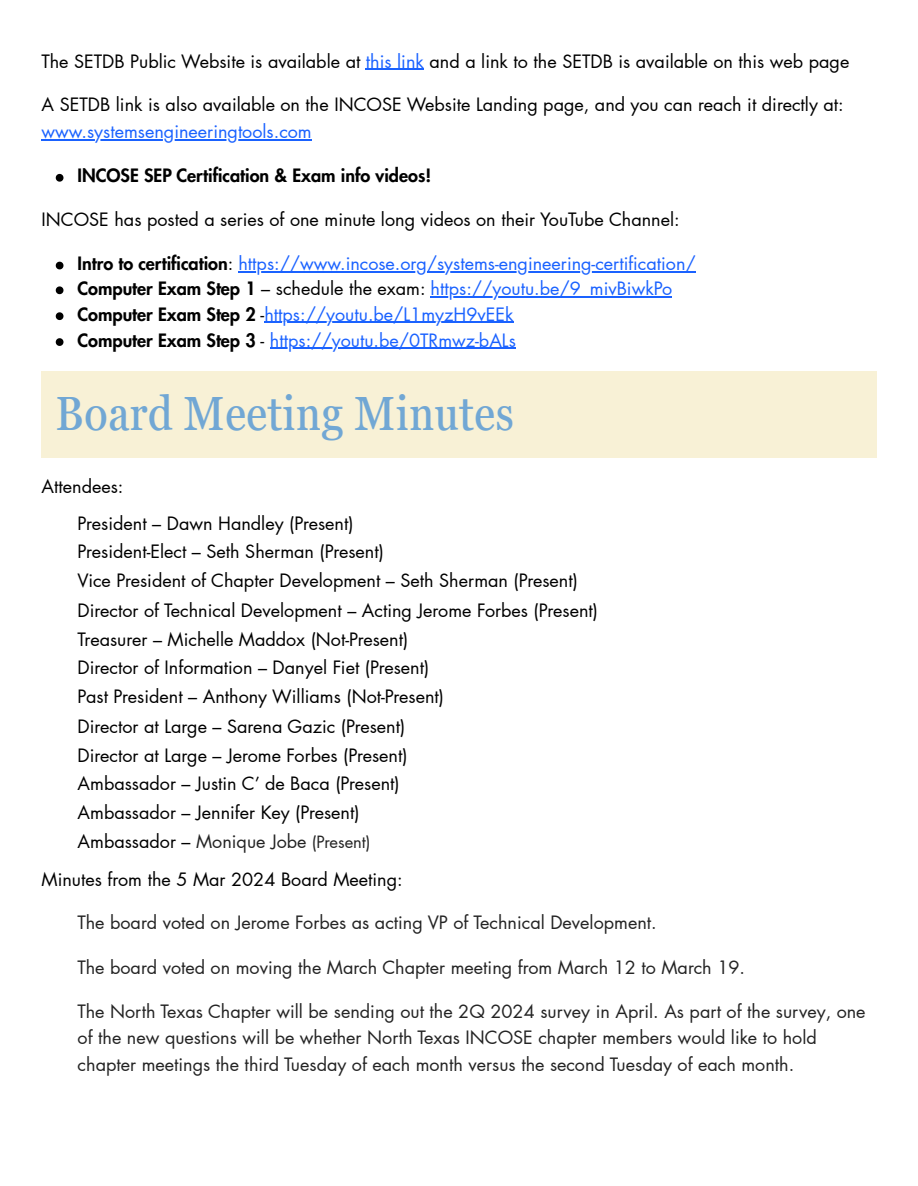
<style>
.page{position:relative;width:918px;height:1186px;background:#fff}
.page>*{position:absolute;margin:0;border:0;box-sizing:border-box;transform-origin:0 0}
.t1{font:condensed 48px "Georgia Pro";color:#71a7d4}
.t2{font:18px/27px "Futura LT Pro";color:#000}
.t3{font:18px/26.4px "Futura LT Pro";color:#242424}
.t4{font:18px "Futura LT Pro";color:#1a62ff}
.t5{font:800 18px "Futura LT Pro";color:#000}
.s1{color:#1a62ff}
.s2{font-weight:800;color:#000}
.s3{color:#000}
.s4{color:#242424}
.s5{font-size:16.5px;color:#242424}
</style>
<div class="page">
<hr style="left:366px;top:69px;width:58px;height:1px;background:#1a62ff">
<hr style="left:42px;top:139px;width:270px;height:2px;background:#1a62ff">
<svg style="left:56px;top:174px;width:7px;height:8px"></svg>
<svg style="left:56px;top:262px;width:7px;height:7px"></svg>
<hr style="left:238px;top:271px;width:458px;height:1px;background:#1a62ff">
<svg style="left:56px;top:286px;width:7px;height:8px"></svg>
<hr style="left:431px;top:296px;width:241px;height:1px;background:#1a62ff">
<svg style="left:56px;top:312px;width:7px;height:8px"></svg>
<hr style="left:264px;top:322px;width:250px;height:1px;background:#1a62ff">
<svg style="left:56px;top:338px;width:7px;height:8px"></svg>
<hr style="left:270px;top:348px;width:246px;height:1px;background:#1a62ff">
<div style="left:42px;top:371px;width:834px;height:86px;background:#f8f1d6"></div>
<p class="t2" style="left:42px;top:48px;width:809px">The SETDB Public Website is available at <span class="s1">this link</span> and a link to the SETDB is available on this web page</p>
<p class="t2" style="left:42px;top:92px;width:804px">A SETDB link is also available on the INCOSE Website Landing page, and you can reach it directly at: <span class="s1">www.systemsengineeringtools.com</span></p>
<p class="t5" style="left:78px;top:167px;width:355px">INCOSE SEP Certification &amp; Exam info videos!</p>
<p class="t2" style="left:42px;top:207px;width:640px">INCOSE has posted a series of one minute long videos on their YouTube Channel:</p>
<p class="t4" style="left:78px;top:255px;width:620px"><span class="s2">Intro to certification</span><span class="s3">:</span> https://www.incose.org/systems-engineering-certifi cation/</p>
<p class="t4" style="left:78px;top:280px;width:596px"><span class="s2">Computer Exam Step 1</span> <span class="s3">– schedule the exam:</span> https://youtu.be/9_mivBiwkPo</p>
<p class="t4" style="left:78px;top:306px;width:437px"><span class="s2">Computer Exam Step 2</span> <span class="s3">-</span>https://youtu.be/L1myzH9vEEk</p>
<p class="t4" style="left:78px;top:332px;width:440px"><span class="s2">Computer Exam Step 3</span> <span class="s3">-</span> https://youtu.be/0TRmwz-bALs</p>
<p class="t1" style="left:55px;top:386px;width:461px">Board Meeting Minutes</p>
<p class="t2" style="left:42px;top:473px;width:83px">Attendees:</p>
<p class="t2" style="left:78px;top:511px;width:277px">President – Dawn Handley (Present)</p>
<p class="t2" style="left:78px;top:539px;width:308px">President-Elect – Seth Sherman (Present)</p>
<p class="t2" style="left:78px;top:568px;width:502px">Vice President of Chapter Development – Seth Sherman (Present)</p>
<p class="t2" style="left:78px;top:597px;width:522px">Director of Technical Development – Acting Jerome Forbes (Present)</p>
<p class="t2" style="left:78px;top:626px;width:332px">Treasurer – Michelle Maddox (Not-Present)</p>
<p class="t2" style="left:78px;top:655px;width:353px">Director of Information – Danyel Fiet (Present)</p>
<p class="t2" style="left:78px;top:684px;width:368px">Past President – Anthony Williams (Not-Present)</p>
<p class="t2" style="left:78px;top:713px;width:329px">Director at Large – Sarena Gazic (Present)</p>
<p class="t2" style="left:78px;top:742px;width:331px">Director at Large – Jerome Forbes (Present)</p>
<p class="t2" style="left:78px;top:770px;width:324px">Ambassador – Justin C’ de Baca (Present)</p>
<p class="t2" style="left:78px;top:800px;width:283px">Ambassador – Jennifer Key (Present)</p>
<p class="t2" style="left:78px;top:829px;width:295px">Ambassador – <span class="s4">Monique Jobe</span> <span class="s5">(Present)</span></p>
<p class="t2" style="left:42px;top:866px;width:363px">Minutes from the 5 Mar 2024 Board Meeting:</p>
<p class="t3" style="left:78px;top:910px;width:581px">The board voted on Jerome Forbes as acting VP of Technical Development.</p>
<p class="t3" style="left:78px;top:955px;width:669px">The board voted on moving the March Chapter meeting from March 12 to March 19.</p>
<p class="t3" style="left:78px;top:999px;width:790px">The North Texas Chapter will be sending out the 2Q 2024 survey in April. As part of the survey, one of the new questions will be whether North Texas INCOSE chapter members would like to hold chapter meetings the third Tuesday of each month versus the second Tuesday of each month.</p>
</div>
